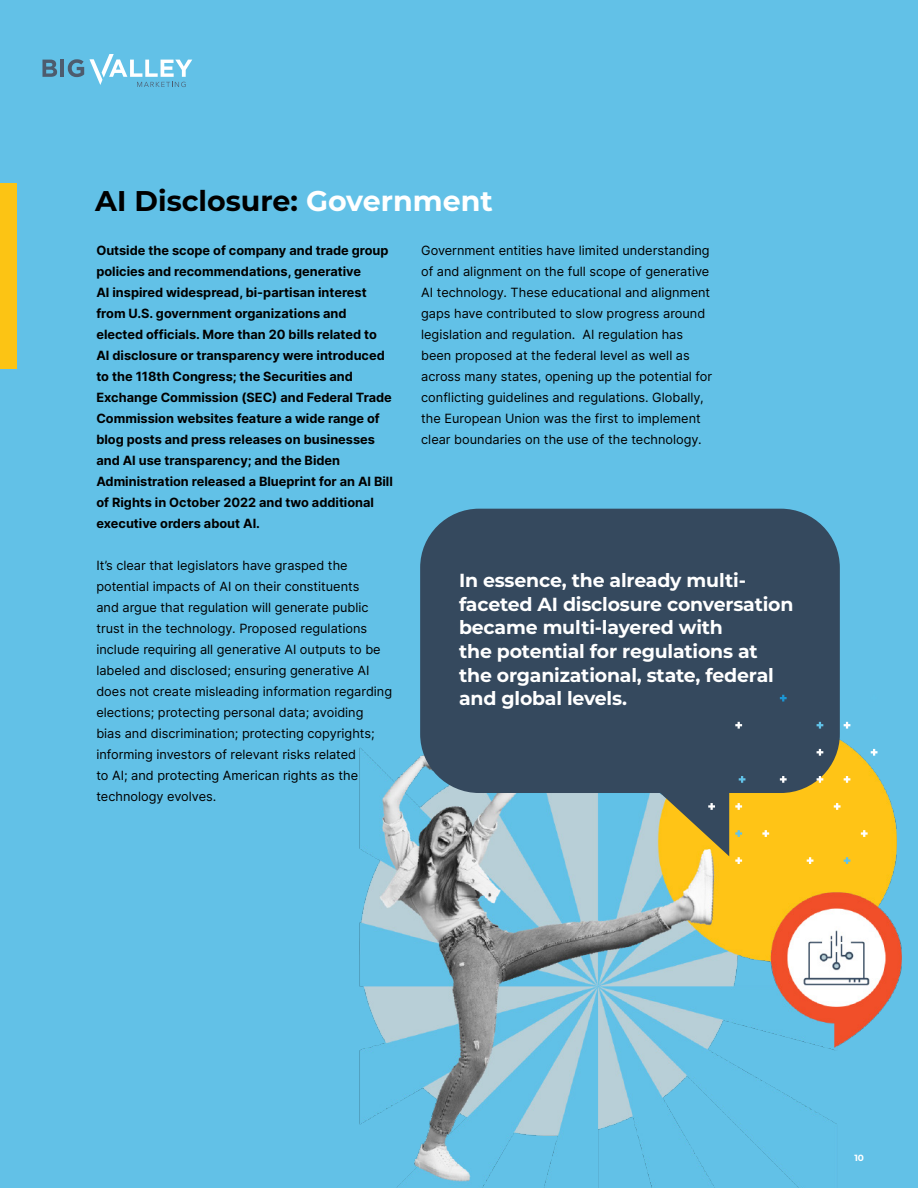
<style>
.page{position:relative;width:918px;height:1188px;background:#62c1e7}
.page>*{position:absolute;margin:0;border:0;box-sizing:border-box;transform-origin:0 0}
.t1{font:700 28.5px "Montserrat";color:#000}
.t2{font:700 18.9px/23.7px "Montserrat";letter-spacing:-.01em;color:#fff}
.t3{font:12.75px/21px "Inter";color:#000}
.t4{font:700 12.75px/21px "Inter";color:#000}
.t5{font:700 9px "Montserrat";color:#fff}
.s1{color:#fff}
</style>
<div class="page">
<img style="left:359px;top:721px;width:543px;height:467px">
<svg style="left:420px;top:509px;width:420px;height:347px;background:#4c5f67"></svg>
<svg style="left:42px;top:60px;width:15px;height:17px"></svg>
<hr style="left:60px;top:60px;width:4px;height:17px;background:#4d5c6e">
<svg style="left:68px;top:54px;width:124px;height:33px"></svg>
<div style="left:0;top:184px;width:16px;height:185px;background:#fcc414"></div>
<svg style="left:708px;top:803px;width:7px;height:7px"></svg>
<svg style="left:735px;top:722px;width:7px;height:7px"></svg>
<svg style="left:739px;top:776px;width:6px;height:7px"></svg>
<svg style="left:735px;top:803px;width:7px;height:7px"></svg>
<svg style="left:735px;top:830px;width:7px;height:7px"></svg>
<svg style="left:735px;top:857px;width:7px;height:7px"></svg>
<svg style="left:780px;top:776px;width:7px;height:7px"></svg>
<svg style="left:762px;top:830px;width:7px;height:7px"></svg>
<svg style="left:817px;top:776px;width:6px;height:7px"></svg>
<svg style="left:817px;top:722px;width:6px;height:7px"></svg>
<svg style="left:817px;top:749px;width:6px;height:7px"></svg>
<svg style="left:807px;top:857px;width:6px;height:7px"></svg>
<svg style="left:844px;top:722px;width:6px;height:7px"></svg>
<svg style="left:844px;top:776px;width:6px;height:7px"></svg>
<svg style="left:834px;top:803px;width:7px;height:7px"></svg>
<svg style="left:844px;top:857px;width:6px;height:7px"></svg>
<svg style="left:780px;top:695px;width:7px;height:7px"></svg>
<svg style="left:871px;top:749px;width:7px;height:7px"></svg>
<svg style="left:861px;top:830px;width:7px;height:7px"></svg>
<p class="t1" style="left:95px;top:181px;width:399px">AI Disclosure: <span class="s1">Government</span></p>
<p class="t4" style="left:96px;top:240px;width:298px">Outside the scope of company and trade group policies and recommendations, generative<br>AI inspired widespread, bi-partisan interest from U.S. government organizations and elected officials. More than 20 bills related to AI disclosure or transparency were introduced to the 118th Congress; the Securities and Exchange Commission (SEC) and Federal Trade Commission websites feature a wide range of blog posts and press releases on businesses and AI use transparency; and the Biden Administration released a Blueprint for an AI Bill of Rights in October 2022 and two additional executive orders about AI.</p>
<p class="t3" style="left:96px;top:555px;width:297px">It’s clear that legislators have grasped the potential impacts of AI on their constituents<br>and argue that regulation will generate public trust in the technology. Proposed regulations include requiring all generative AI outputs to be labeled and disclosed; ensuring generative AI does not create misleading information regarding elections; protecting personal data; avoiding<br>bias and discrimination; protecting copyrights; informing investors of relevant risks related<br>to AI; and protecting American rights as the technology evolves.</p>
<p class="t3" style="left:421px;top:240px;width:292px">Government entities have limited understanding of and alignment on the full scope of generative AI technology. These educational and alignment gaps have contributed to slow progress around legislation and regulation. AI regulation has been proposed at the federal level as well as across many states, opening up the potential for conflicting guidelines and regulations. Globally, the European Union was the first to implement clear boundaries on the use of the technology.</p>
<p class="t2" style="left:459px;top:568px;width:336px">In essence, the already multi&shy;faceted AI disclosure conversation became multi-layered with<br>the potential for regulations at the organizational, state, federal and global levels.</p>
<p class="t5" style="left:854px;top:1151px;width:11px">10</p>
</div>
